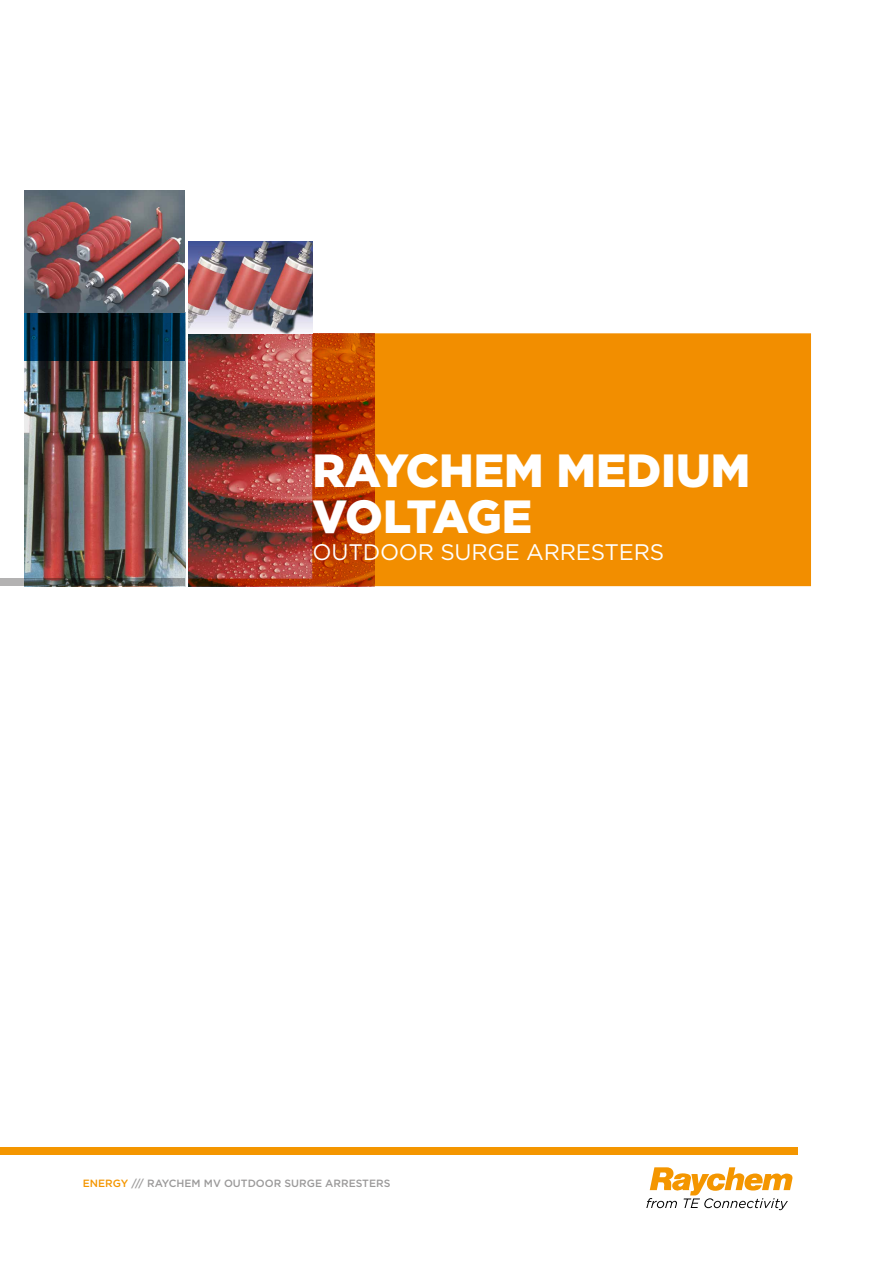
<style>
.page{position:relative;width:893px;height:1263px;background:#fff}
.page>*{position:absolute;margin:0;border:0;box-sizing:border-box;transform-origin:0 0}
.t1{font:900 46.5px/46.5px "Gotham";color:#fff}
.t2{font:22.5px "Gotham";letter-spacing:-.01em;color:#fff}
.t3{font:500 10.5px "Gotham";color:#9b9a9a}
.s1{color:#f49600}
</style>
<div class="page">
<img style="left:24px;top:312px;width:162px;height:274px">
<svg style="left:646px;top:1167px;width:146px;height:43px"></svg>
<img style="left:24px;top:191px;width:161px;height:122px">
<div style="left:0;top:1147px;width:797px;height:8px;background:#f49600"></div>
<svg style="left:24px;top:313px;width:161px;height:47px;background:#001b28"></svg>
<svg style="left:0;top:579px;width:185px;height:7px"></svg>
<svg style="left:189px;top:333px;width:622px;height:253px;background:#d6760b"></svg>
<img style="left:189px;top:242px;width:123px;height:91px">
<h1 class="t1" style="left:313px;top:446px;width:439px">RAYCHEM MEDIUM<br>VOLTAGE</h1>
<h2 class="t2" style="left:313px;top:538px;width:353px">OUTDOOR SURGE ARRESTERS</h2>
<p class="t3" style="left:83px;top:1176px;width:309px"><span class="s1">ENERGY</span> /// RAYCHEM MV OUTDOOR SURGE ARRESTERS</p>
</div>
